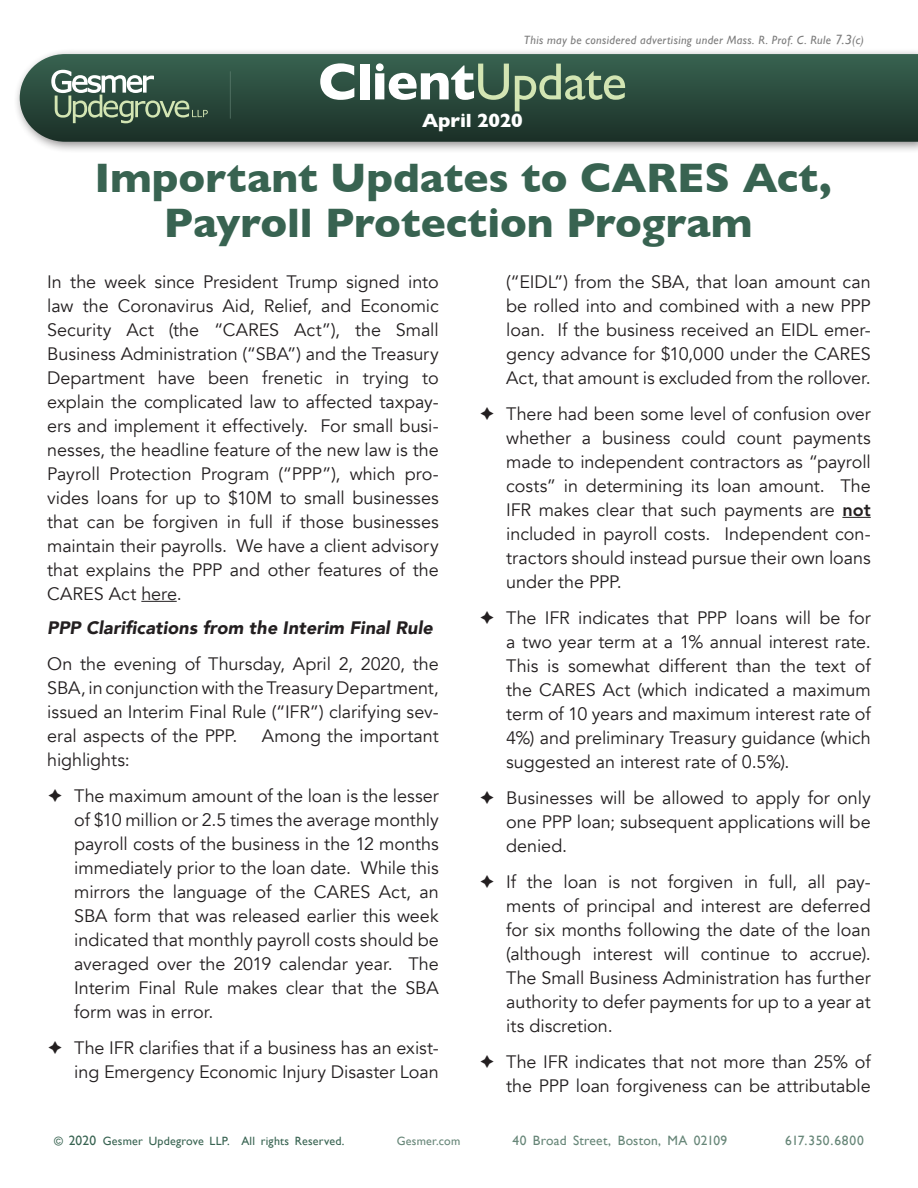
<style>
.page{position:relative;width:918px;height:1188px;background:#fff}
.page>*{position:absolute;margin:0;border:0;box-sizing:border-box;transform-origin:0 0}
.Body_Copy{font:700 52.5px "Gill Sans";letter-spacing:-.015em;color:#fff}
.Body_Copy-2{font:700 42px/45px "Gill Sans";color:#386351;text-align:center}
.Body_Copy-3{font:700 19.5px "Gill Sans";letter-spacing:-.01em;color:#fff}
.Body_Text{font:18px/24px "Avenir";letter-spacing:-.005em;color:#231f20;text-align:justify}
.Directive{font:italic 900 18px "Avenir";letter-spacing:.005em;color:#231f20}
.t1{font:13.5px "Gill Sans";letter-spacing:.015em;color:#678678}
.t2{font:italic 12px "Gill Sans";letter-spacing:.03em;color:#7c7c7c}
.t3{font:12px "Gill Sans";letter-spacing:.02em;color:#386351}
.t4{font:12px "Gill Sans";letter-spacing:.02em;color:#678678}
.s1{font-size:13.5px}
.s2{font-weight:400;color:#d3e5b3}
.s3{font-weight:800}
</style>
<div class="page">
<hr style="left:141px;top:601px;width:36px;height:1px;background:#231f20">
<div style="left:13px;top:48px;width:905px;height:106px;background:#231f20;opacity:.5"></div>
<svg style="left:20px;top:54px;width:898px;height:88px;background:#2c4b3e"></svg>
<hr style="left:230px;top:71px;width:1px;height:48px;background:#678678">
<svg style="left:51px;top:70px;width:157px;height:53px;background:#597463"></svg>
<svg style="left:842px;top:517px;width:29px;height:1px"></svg>
<p class="t2" style="left:524px;top:33px;width:342px">This may be considered advertising under Mass. R. Prof. C. Rule <span class="s1">7.3</span>(c)</p>
<p class="Body_Copy" style="left:318px;top:40px;width:310px">Client<span class="s2">Update</span></p>
<p class="Body_Copy-3" style="left:422px;top:105px;width:102px">April 2020</p>
<p class="Body_Copy-2" style="left:95px;top:155px;width:739px">Important Updates to CARES Act,<br>Payroll Protection Program</p>
<p class="Body_Text" style="left:506px;top:270px;width:366px">(“EIDL”) from the SBA, that loan amount can be rolled into and combined with a new PPP loan. If the business received an EIDL emer&shy;gency advance for $10,000 under the CARES Act, that amount is excluded from the rollover.</p>
<p class="Body_Text" style="left:506px;top:402px;width:366px;text-indent:-27px">➔ There had been some level of confusion over whether a business could count payments made to independent contractors as “payroll costs” in determining its loan amount. The IFR makes clear that such payments are <span class="s3">not </span>included in payroll costs. Independent con&shy;tractors should instead pursue their own loans under the PPP.</p>
<p class="Body_Text" style="left:506px;top:606px;width:366px;text-indent:-27px">➔ The IFR indicates that PPP loans will be for a two year term at a 1% annual interest rate.<br>This is somewhat different than the text of the CARES Act (which indicated a maximum term of 10 years and maximum interest rate of 4%) and preliminary Treasury guidance (which suggested an interest rate of 0.5%).</p>
<p class="Body_Text" style="left:506px;top:786px;width:366px;text-indent:-27px">➔ Businesses will be allowed to apply for only one PPP loan; subsequent applications will be denied.</p>
<p class="Body_Text" style="left:506px;top:870px;width:366px;text-indent:-27px">➔ If the loan is not forgiven in full, all pay&shy;ments of principal and interest are deferred for six months following the date of the loan (although interest will continue to accrue).<br>The Small Business Administration has further authority to defer payments for up to a year at its discretion.</p>
<p class="Body_Text" style="left:479px;top:1050px;width:393px;text-align:right">➔ The IFR indicates that not more than 25% of the PPP loan forgiveness can be attributable</p>
<p class="Body_Text" style="left:47px;top:270px;width:393px">In the week since President Trump signed into law the Coronavirus Aid, Relief, and Economic Security Act (the “CARES Act”), the Small Business Administration (“SBA”) and the Treasury Department have been frenetic in trying to explain the complicated law to affected taxpay&shy;ers and implement it effectively. For small busi&shy;nesses, the headline feature of the new law is the Payroll Protection Program (“PPP”), which pro&shy;vides loans for up to $10M to small businesses that can be forgiven in full if those businesses maintain their payrolls. We have a client advisory that explains the PPP and other features of the CARES Act here.</p>
<p class="Directive" style="left:47px;top:612px;width:387px">PPP Clarifications from the Interim Final Rule</p>
<p class="Body_Text" style="left:47px;top:652px;width:393px">On the evening of Thursday, April 2, 2020, the SBA, in conjunction with the Treasury Department, issued an Interim Final Rule (“IFR”) clarifying sev&shy;eral aspects of the PPP.</p>
<p class="Body_Text" style="left:262px;top:724px;width:178px">Among the important</p>
<p class="Body_Text" style="left:47px;top:748px;width:84px">highlights:</p>
<p class="Body_Text" style="left:74px;top:784px;width:366px;text-indent:-27px">➔ The maximum amount of the loan is the lesser of $10 million or 2.5 times the average monthly payroll costs of the business in the 12 months immediately prior to the loan date. While this mirrors the language of the CARES Act, an SBA form that was released earlier this week indicated that monthly payroll costs should be averaged over the 2019 calendar year. The Interim Final Rule makes clear that the SBA form was in error.</p>
<p class="Body_Text" style="left:47px;top:1036px;width:393px;text-align:right">➔ The IFR clarifies that if a business has an exist&shy;ing Emergency Economic Injury Disaster Loan</p>
<p class="t3" style="left:54px;top:1134px;width:292px">© <span class="s1">2020</span> Gesmer Updegrove LLP. All rights Reserved.</p>
<p class="t4" style="left:397px;top:1134px;width:65px">Gesmer.com</p>
<p class="t1" style="left:513px;top:1132px;width:216px">40 Broad Street, Boston, MA 02109</p>
<p class="t1" style="left:785px;top:1132px;width:80px">617.350.6800</p>
</div>
